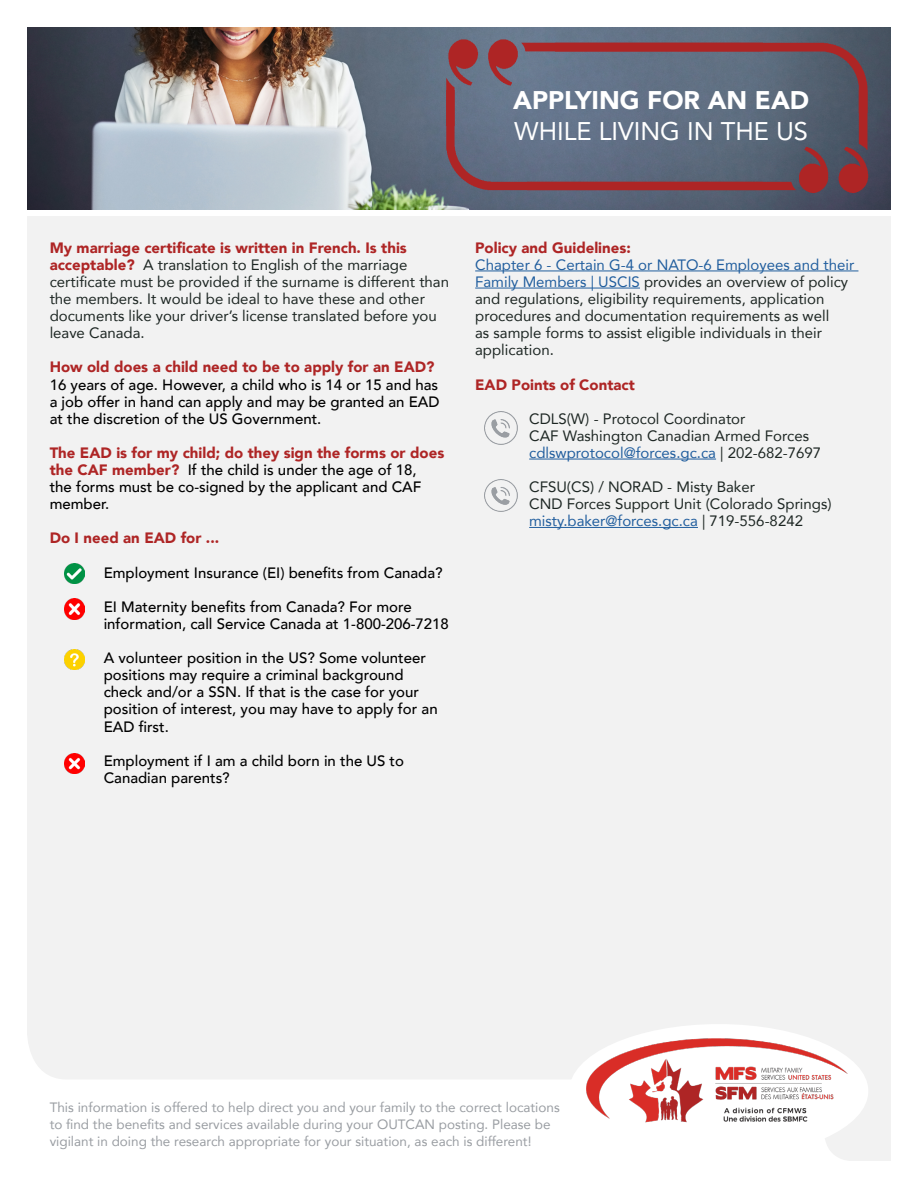
<style>
.page{position:relative;width:918px;height:1188px;background:#fff}
.page>*{position:absolute;margin:0;border:0;box-sizing:border-box;transform-origin:0 0}
.t1{font:25.5px "Avenir";color:#fff}
.t2{font:900 25.5px "Avenir";color:#fff}
.t3{font:15px/17.1px "Avenir";color:#1d2623}
.t4{font:500 15px/17.1px "Avenir";color:#000}
.t5{font:900 15px "Avenir";color:#ae2525}
.t6{font:13.5px/17.2px "Avenir";color:#999da2}
.s1{font-weight:900;color:#ae2525}
.s2{color:#215e9e}
</style>
<div class="page">
<div style="left:27px;top:216px;width:864px;height:945px;background:#f2f2f2"></div>
<div style="left:569px;top:1024px;width:299px;height:134px;background:#fff;border-radius:50%"></div>
<img style="left:564px;top:1027px;width:305px;height:120px">
<img style="left:27px;top:27px;width:864px;height:183px">
<img style="left:432px;top:126px;width:95px;height:77px">
<img style="left:432px;top:28px;width:124px;height:98px">
<img style="left:556px;top:28px;width:334px;height:62px">
<img style="left:527px;top:90px;width:363px;height:113px">
<hr style="left:475px;top:271px;width:383px;height:1px;background:#215e9e">
<hr style="left:475px;top:288px;width:165px;height:1px;background:#215e9e">
<hr style="left:529px;top:459px;width:187px;height:1px;background:#215e9e">
<hr style="left:529px;top:527px;width:169px;height:1px;background:#215e9e">
<img style="left:485px;top:412px;width:32px;height:32px">
<img style="left:485px;top:479px;width:32px;height:33px">
<img style="left:65px;top:564px;width:20px;height:20px">
<img style="left:65px;top:599px;width:20px;height:20px">
<img style="left:65px;top:650px;width:20px;height:20px">
<img style="left:65px;top:753px;width:20px;height:20px">
<h1 class="t2" style="left:513px;top:79px;width:298px">APPLYING FOR AN EAD</h1>
<h1 class="t1" style="left:514px;top:111px;width:295px">WHILE LIVING IN THE US</h1>
<p class="t3" style="left:50px;top:239px;width:401px"><span class="s1">My marriage certificate is written in French. Is this acceptable?</span> A translation to English of the marriage certificate must be provided if the surname is different than the members. It would be ideal to have these and other documents like your driver’s license translated before you leave Canada.</p>
<p class="t5" style="left:50px;top:354px;width:386px">How old does a child need to be to apply for an EAD?</p>
<p class="t4" style="left:50px;top:375px;width:391px;text-align:justify">16 years of age. However, a child who is 14 or 15 and has a job offer in hand can apply and may be granted an EAD at the discretion of the US Government.</p>
<p class="t4" style="left:50px;top:443px;width:396px"><span class="s1">The EAD is for my child; do they sign the forms or does the CAF member?</span> If the child is under the age of 18,<br>the forms must be co-signed by the applicant and CAF member.</p>
<p class="t5" style="left:50px;top:525px;width:171px">Do I need an EAD for ...</p>
<p class="t4" style="left:104px;top:563px;width:341px">Employment Insurance (EI) benefits from Canada?</p>
<p class="t4" style="left:104px;top:597px;width:347px">EI Maternity benefits from Canada? For more information, call Service Canada at 1-800-206-7218</p>
<p class="t4" style="left:104px;top:649px;width:336px">A volunteer position in the US? Some volunteer positions may require a criminal background check and/or a SSN. If that is the case for your position of interest, you may have to apply for an EAD first.</p>
<p class="t4" style="left:104px;top:751px;width:302px">Employment if I am a child born in the US to<br>Canadian parents?</p>
<p class="t5" style="left:475px;top:235px;width:157px">Policy and Guidelines:</p>
<p class="t3" style="left:475px;top:256px;width:381px"><span class="s2">Chapter 6 - Certain G-4 or NATO-6 Employees and their Family Members | USCIS</span> provides an overview of policy and regulations, eligibility requirements, application procedures and documentation requirements as well<br>as sample forms to assist eligible individuals in their application.</p>
<p class="t5" style="left:475px;top:371px;width:161px">EAD Points of Contact</p>
<p class="t3" style="left:529px;top:410px;width:293px">CDLS(W) - Protocol Coordinator<br>CAF Washington Canadian Armed Forces <span class="s2">cdlswprotocol@forces.gc.ca</span> | 202-682-7697</p>
<p class="t3" style="left:529px;top:478px;width:304px">CFSU(CS) / NORAD - Misty Baker<br>CND Forces Support Unit (Colorado Springs) <span class="s2">misty.baker@forces.gc.ca</span> | 719-556-8242</p>
<p class="t6" style="left:50px;top:1098px;width:512px">This information is offered to help direct you and your family to the correct locations to find the benefits and services available during your OUTCAN posting. Please be vigilant in doing the research appropriate for your situation, as each is different!</p>
</div>
